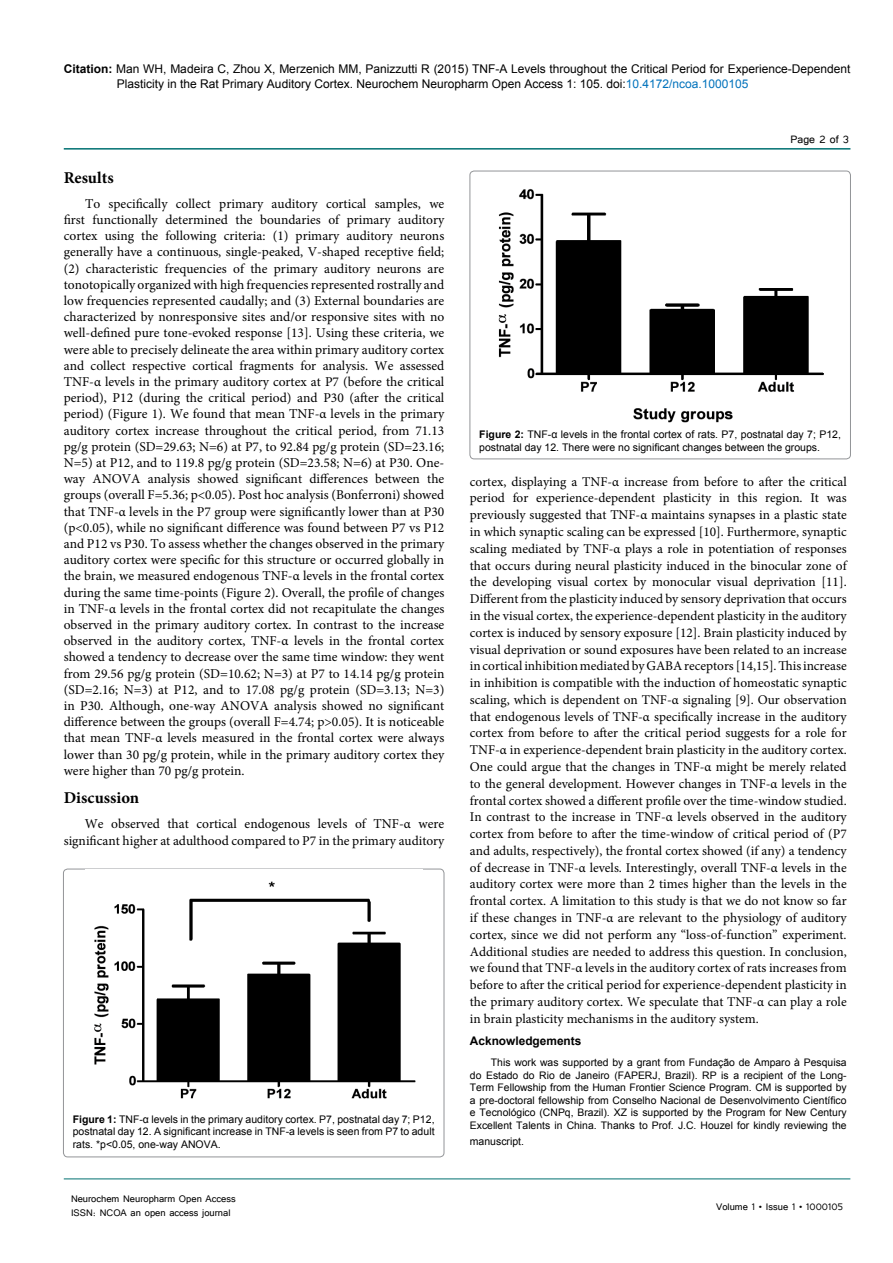
<style>
.page{position:relative;width:893px;height:1263px;background:#fff}
.page>*{position:absolute;margin:0;border:0;box-sizing:border-box;transform-origin:0 0}
.sd{font:700 16.5px "Minion Pro";color:#000}
.t1{font:13.5px/16.2px "Minion Pro";color:#000;text-align:justify}
.t2{font:13.5px "Tunga";color:#000}
.t3{font:13.35px/16.8px "Minion Pro";color:#000;text-align:justify}
.t4{font:12px/15px "Arial";color:#000}
.t5{font:12px/14.4px "Tunga";color:#000}
.t6{font:700 11.85px "Arial";color:#000}
.t7{font:10.5px/12.6px "Arial";color:#000;text-align:justify}
.t8{font:10.35px/12.5px "Arial";color:#000;text-align:justify}
.s1{font-weight:700}
.s2{color:#0072bc}
.s3{font-size:13.35px}
</style>
<div class="page">
<hr style="left:64px;top:148px;width:786px;height:2px;background:#007071">
<hr style="left:64px;top:1179px;width:786px;height:1px;background:#007071">
<img style="left:94px;top:881px;width:322px;height:218px">
<div style="left:470px;top:171px;width:380px;height:288px;border:1px solid #939598;border-radius:4px"></div>
<img style="left:498px;top:189px;width:326px;height:234px">
<p class="t4" style="left:117px;top:61px;width:735px;text-indent:-53px"><span class="s1">Citation:</span> Man WH, Madeira C, Zhou X, Merzenich MM, Panizzutti R (2015) TNF-Α Levels throughout the Critical Period for Experience-Dependent<br>Plasticity in the Rat Primary Auditory Cortex. Neurochem Neuropharm Open Access 1: 105. doi:<span class="s2">10.4172/ncoa.1000105</span></p>
<p class="sd" style="left:64px;top:166px;width:51px">Results</p>
<p class="t1" style="left:64px;top:195px;width:382px;text-indent:21px">To specifically collect primary auditory cortical samples, we first functionally determined the boundaries of primary auditory cortex using the following criteria: (1) primary auditory neurons generally have a continuous, single-peaked, V-shaped receptive field; (2) characteristic frequencies of the primary auditory neurons are tonotopically organized with high frequencies represented rostrally and low frequencies represented caudally; and (3) External boundaries are characterized by nonresponsive sites and/or responsive sites with no well-defined pure tone-evoked response [13]. Using these criteria, we were able to precisely delineate the area within primary auditory cortex and collect respective cortical fragments for analysis. We assessed TNF-α levels in the primary auditory cortex at P7 (before the critical period), P12 (during the critical period) and P30 (after the critical period) (Figure 1). We found that mean TNF-α levels in the primary auditory cortex increase throughout the critical period, from 71.13 pg/g protein (SD=29.63; N=6) at P7, to 92.84 pg/g protein (SD=23.16; N=5) at P12, and to 119.8 pg/g protein (SD=23.58; N=6) at P30. One&shy;way ANOVA analysis showed significant differences between the groups (overall F=5.36; p&lt;0.05). Post hoc analysis (Bonferroni) showed that TNF-α levels in the P7 group were significantly lower than at P30 (p&lt;0.05), while no significant difference was found between P7 vs P12 and P12 vs P30. To assess whether the changes observed in the primary auditory cortex were specific for this structure or occurred globally in the brain, we measured endogenous TNF-α levels in the frontal cortex during the same time-points (Figure 2). Overall, the profile of changes in TNF-α levels in the frontal cortex did not recapitulate the changes observed in the primary auditory cortex. In contrast to the increase observed in the auditory cortex, TNF-α levels in the frontal cortex showed a tendency to decrease over the same time window: they went from 29.56 pg/g protein (SD=10.62; N=3) at P7 to 14.14 pg/g protein (SD=2.16; N=3) at P12, and to 17.08 pg/g protein (SD=3.13; N=3) in P30. Although, one-way ANOVA analysis showed no significant difference between the groups (overall F=4.74; p&gt;0.05). It is noticeable that mean TNF-α levels measured in the frontal cortex were always lower than 30 pg/g protein, while in the primary auditory cortex they were higher than 70 pg/g protein.</p>
<p class="sd" style="left:64px;top:786px;width:77px">Discussion</p>
<p class="t1" style="left:64px;top:815px;width:382px;line-height:16.8px;text-align:right">We observed that cortical endogenous levels of TNF-α were significant higher at adulthood compared to P7 in the primary <span class="s3">auditory</span></p>
<p class="t7" style="left:73px;top:1113px;width:363px"><span class="s1">Figure 1:</span> TNF-α levels in the primary auditory cortex. P7, postnatal day 7; P12, postnatal day 12. A significant increase in TNF-a levels is seen from P7 to adult rats. *p&lt;0.05, one-way ANOVA.</p>
<p class="t5" style="left:71px;top:1190px;width:166px">Neurochem Neuropharm Open Access<br>ISSN: NCOA an open access journal</p>
<p class="t2" style="left:790px;top:131px;width:60px">Page 2 of 3</p>
<p class="t7" style="left:479px;top:428px;width:363px"><span class="s1">Figure 2:</span> TNF-α levels in the frontal cortex of rats. P7, postnatal day 7; P12, postnatal day 12. There were no significant changes between the groups.</p>
<p class="t3" style="left:470px;top:473px;width:378px">cortex, displaying a TNF-α increase from before to after the critical period for experience-dependent plasticity in this region. It was previously suggested that TNF-α maintains synapses in a plastic state in which synaptic scaling can be expressed [10]. Furthermore, synaptic scaling mediated by TNF-α plays a role in potentiation of responses that occurs during neural plasticity induced in the binocular zone of the developing visual cortex by monocular visual deprivation [11].<br>Different from the plasticity induced by sensory deprivation that occurs in the visual cortex, the experience-dependent plasticity in the auditory cortex is induced by sensory exposure [12]. Brain plasticity induced by visual deprivation or sound exposures have been related to an increase in cortical inhibition mediated by GABA receptors [14,15]. This increase in inhibition is compatible with the induction of homeostatic synaptic scaling, which is dependent on TNF-α signaling [9]. Our observation that endogenous levels of TNF-α specifically increase in the auditory cortex from before to after the critical period suggests for a role for TNF-α in experience-dependent brain plasticity in the auditory cortex.<br>One could argue that the changes in TNF-α might be merely related to the general development. However changes in TNF-α levels in the frontal cortex showed a different profile over the time-window studied.<br>In contrast to the increase in TNF-α levels observed in the auditory cortex from before to after the time-window of critical period of (P7 and adults, respectively), the frontal cortex showed (if any) a tendency of decrease in TNF-α levels. Interestingly, overall TNF-α levels in the auditory cortex were more than 2 times higher than the levels in the frontal cortex. A limitation to this study is that we do not know so far if these changes in TNF-α are relevant to the physiology of auditory cortex, since we did not perform any “loss-of-function” experiment.<br>Additional studies are needed to address this question. In conclusion, we found that TNF-α levels in the auditory cortex of rats increases from before to after the critical period for experience-dependent plasticity in the primary auditory cortex. We speculate that TNF-α can play a role in brain plasticity mechanisms in the auditory system.</p>
<p class="t6" style="left:470px;top:1033px;width:113px">Acknowledgements</p>
<p class="t8" style="left:470px;top:1056px;width:378px;text-indent:21px">This work was supported by a grant from Fundação de Amparo à Pesquisa do Estado do Rio de Janeiro (FAPERJ, Brazil). RP is a recipient of the Long-Term Fellowship from the Human Frontier Science Program. CM is supported by a pre-doctoral fellowship from Conselho Nacional de Desenvolvimento Científico e Tecnológico (CNPq, Brazil). XZ is supported by the Program for New Century Excellent Talents in China. Thanks to Prof. J.C. Houzel for kindly reviewing the</p>
<p class="t7" style="left:470px;top:1135px;width:56px">manuscript.</p>
<p class="t5" style="left:716px;top:1199px;width:128px">Volume 1 • Issue 1 • 1000105</p>
</div>
